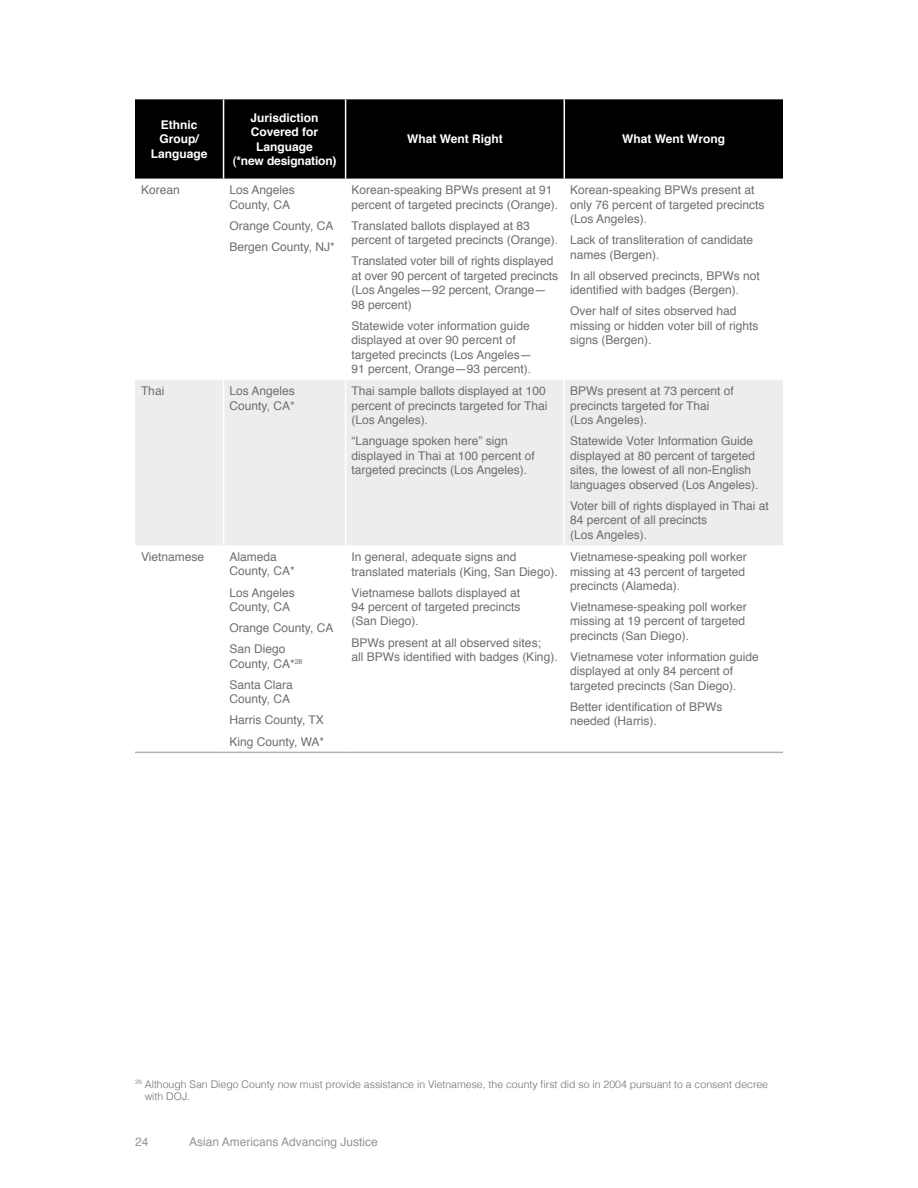
<style>
.page{position:relative;width:918px;height:1188px;background:#fff}
.page>*{position:absolute;margin:0;border:0;box-sizing:border-box;transform-origin:0 0}
.t1{font:12px/14.4px "Helvetica";color:#6d6e71}
.t2{font:700 12px/14.4px "Helvetica";color:#fff;text-align:center}
.t3{font:12px "Helvetica";color:#939598}
.t4{font:300 10.5px/12.8px "Helvetica";color:#6d6e71}
</style>
<div class="page">
<div style="left:135px;top:380px;width:648px;height:165px;background:#ededee"></div>
<hr style="left:223px;top:380px;width:1px;height:165px;background:#fff">
<hr style="left:345px;top:380px;width:1px;height:165px;background:#fff">
<hr style="left:564px;top:380px;width:1px;height:165px;background:#fff">
<hr style="left:135px;top:752px;width:89px;height:1px;background:#b1b4b6">
<hr style="left:224px;top:752px;width:122px;height:1px;background:#b1b4b6">
<hr style="left:346px;top:752px;width:218px;height:1px;background:#b1b4b6">
<hr style="left:564px;top:752px;width:219px;height:1px;background:#b1b4b6">
<div style="left:135px;top:99px;width:648px;height:80px;background:#000"></div>
<hr style="left:223px;top:99px;width:1px;height:80px;background:#fff">
<hr style="left:345px;top:99px;width:1px;height:80px;background:#fff">
<hr style="left:564px;top:99px;width:1px;height:80px;background:#fff">
<p class="t2" style="left:151px;top:118px;width:58px">Ethnic<br>Group/<br>Language</p>
<p class="t2" style="left:233px;top:111px;width:105px">Jurisdiction<br>Covered for<br>Language<br>(*new designation)</p>
<p class="t1" style="left:141px;top:183px;width:40px">Korean</p>
<p class="t1" style="left:230px;top:183px;width:67px">Los Angeles<br>County, CA</p>
<p class="t1" style="left:230px;top:216px;width:107px;line-height:21.1px">Orange County, CA<br>Bergen County, NJ*</p>
<p class="t2" style="left:407px;top:132px;width:97px">What Went Right</p>
<p class="t2" style="left:622px;top:132px;width:104px">What Went Wrong</p>
<p class="t1" style="left:352px;top:183px;width:208px">Korean-speaking BPWs present at 91 percent of targeted precincts (Orange).</p>
<p class="t1" style="left:352px;top:219px;width:208px">Translated ballots displayed at 83 percent of targeted precincts (Orange).</p>
<p class="t1" style="left:352px;top:254px;width:208px">Translated voter bill of rights displayed at over 90 percent of targeted precincts (Los Angeles—92 percent, Orange—<br>98 percent)</p>
<p class="t1" style="left:352px;top:319px;width:182px">Statewide voter information guide displayed at over 90 percent of targeted precincts (Los Angeles— 91 percent, Orange—93 percent).</p>
<p class="t1" style="left:570px;top:183px;width:196px">Korean-speaking BPWs present at only 76 percent of targeted precincts (Los Angeles).</p>
<p class="t1" style="left:570px;top:233px;width:184px">Lack of transliteration of candidate names (Bergen).</p>
<p class="t1" style="left:570px;top:269px;width:191px">In all observed precincts, BPWs not identified with badges (Bergen).</p>
<p class="t1" style="left:570px;top:304px;width:190px">Over half of sites observed had missing or hidden voter bill of rights signs (Bergen).</p>
<p class="t1" style="left:141px;top:384px;width:25px">Thai</p>
<p class="t1" style="left:230px;top:384px;width:67px">Los Angeles<br>County, CA*</p>
<p class="t1" style="left:352px;top:384px;width:197px">Thai sample ballots displayed at 100 percent of precincts targeted for Thai (Los Angeles).</p>
<p class="t1" style="left:352px;top:434px;width:185px">“Language spoken here” sign displayed in Thai at 100 percent of targeted precincts (Los Angeles).</p>
<p class="t1" style="left:141px;top:550px;width:65px">Vietnamese</p>
<p class="t1" style="left:230px;top:550px;width:67px">Alameda<br>County, CA*</p>
<p class="t1" style="left:230px;top:586px;width:67px">Los Angeles<br>County, CA</p>
<p class="t1" style="left:230px;top:618px;width:105px;line-height:21.1px">Orange County, CA<br>San Diego</p>
<p class="t1" style="left:230px;top:653px;width:74px;line-height:21.1px">County, CA*<sup>28<br></sup>Santa Clara</p>
<p class="t1" style="left:230px;top:689px;width:96px;line-height:21.1px">County, CA<br>Harris County, TX<br>King County, WA*</p>
<p class="t1" style="left:352px;top:550px;width:208px">In general, adequate signs and translated materials (King, San Diego).</p>
<p class="t1" style="left:352px;top:586px;width:170px;text-align:justify">Vietnamese ballots displayed at 94 percent of targeted precincts (San Diego).</p>
<p class="t1" style="left:352px;top:636px;width:208px">BPWs present at all observed sites;<br>all BPWs identified with badges (King).</p>
<p class="t1" style="left:570px;top:384px;width:165px">BPWs present at 73 percent of precincts targeted for Thai (Los Angeles).</p>
<p class="t1" style="left:570px;top:434px;width:190px">Statewide Voter Information Guide displayed at 80 percent of targeted sites, the lowest of all non-English languages observed (Los Angeles).</p>
<p class="t1" style="left:570px;top:499px;width:200px">Voter bill of rights displayed in Thai at<br>84 percent of all precincts<br>(Los Angeles).</p>
<p class="t1" style="left:570px;top:550px;width:178px">Vietnamese-speaking poll worker missing at 43 percent of targeted precincts (Alameda).</p>
<p class="t1" style="left:570px;top:600px;width:178px">Vietnamese-speaking poll worker missing at 19 percent of targeted precincts (San Diego).</p>
<p class="t1" style="left:570px;top:650px;width:190px">Vietnamese voter information guide displayed at only 84 percent of targeted precincts (San Diego).</p>
<p class="t1" style="left:570px;top:700px;width:154px">Better identification of BPWs needed (Harris).</p>
<p class="t4" style="left:145px;top:1077px;width:625px;text-indent:-10px"><sup>28</sup> Although San Diego County now must provide assistance in Vietnamese, the county first did so in 2004 pursuant to a consent decree with DOJ.</p>
<p class="t3" style="left:135px;top:1133px;width:15px">24</p>
<p class="t3" style="left:189px;top:1133px;width:190px">Asian Americans Advancing Justice</p>
</div>
